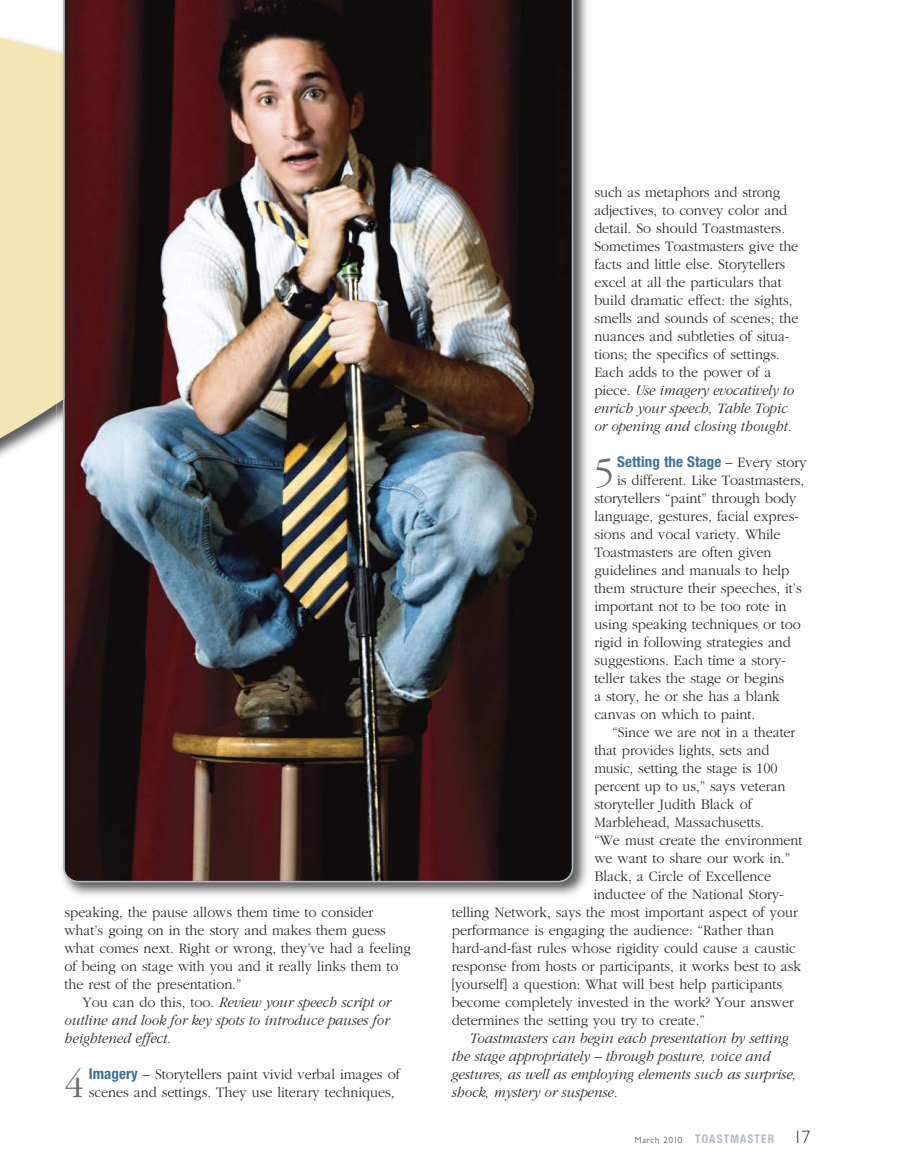
<style>
.page{position:relative;width:905px;height:1175px;background:#fff}
.page>*{position:absolute;margin:0;border:0;box-sizing:border-box;transform-origin:0 0}
.t1{font:300 40.8px "ITC Garamond Std";color:#6d6e71;scale:.95 1}
.t2{font:300 15px/18px "ITC Garamond Std";color:#272627;scale:.95 1}
.t3{font:italic 300 15px/18px "ITC Garamond Std";color:#272627;text-align:justify;scale:.95 1}
.t4{font:700 condensed 15px "Helvetica Neue LT Std";letter-spacing:.005em;color:#3f7099}
.t5{font:700 condensed 12px "Helvetica Neue LT Std";letter-spacing:.1em;color:#b4bbc7;scale:.95 1}
.s1{font-style:normal}
.s2{font-family:"Helvetica Neue LT Std";font-weight:700;font-stretch:condensed;color:#3f7099}
.s3{font-style:italic}
.s4{font-family:"ITC Garamond Std";font-weight:300;font-stretch:normal;color:#272627}
.s5{font-family:"Gill Sans";font-weight:300;font-stretch:normal;font-size:9px;color:#272627}
.s6{font-family:"Gill Sans";font-weight:300;font-stretch:normal;font-size:18px;color:#272627}
</style>
<div class="page">
<svg style="left:0;top:37px;width:57px;height:420px;background:#f0e3b7"></svg>
<img style="left:62px;top:459px;width:525px;height:437px">
<img style="left:573px;top:0;width:14px;height:459px">
<div style="left:57px;top:53px;width:6px;height:351px;background:#f0e3b2"></div>
<img style="left:63px;top:0;width:510px;height:882px">
<p class="t2" style="left:65px;top:904px;width:366px">speaking, the pause allows them time to consider what’s going on in the story and makes them guess what comes next. Right or wrong, they’ve had a feeling of being on stage with you and it really links them to the rest of the presentation.”</p>
<p class="t3" style="left:65px;top:994px;width:345px;text-indent:18px"><span class="s1">You can do this, too.</span> Review your speech script or outline and look for key spots to introduce pauses for heightened effect.</p>
<h1 class="t1" style="left:65px;top:1069px;width:22px">4</h1>
<p class="t2" style="left:89px;top:1066px;width:329px"><span class="s2">Imagery</span> – Storytellers paint vivid verbal images of scenes and settings. They use literary techniques,</p>
<p class="t2" style="left:594px;top:184px;width:216px">such as metaphors and strong adjectives, to convey color and detail. So should Toastmasters.<br>Sometimes Toast masters give the facts and little else. Storytellers excel at all the particulars that build dramatic effect: the sights, smells and sounds of scenes; the nuances and subtleties of situa&shy;tions; the specifics of settings.<br>Each adds to the power of a piece. <span class="s3">Use imagery evocatively to enrich your speech, Table Topic or opening and closing thought.</span></p>
<h1 class="t1" style="left:594px;top:457px;width:22px">5</h1>
<p class="t4" style="left:617px;top:456px;width:191px">Setting the Stage <span class="s4">– Every story</span></p>
<p class="t2" style="left:594px;top:472px;width:222px;text-indent:23px">is different. Like Toastmasters, storytellers “paint” through body language, gestures, facial expres&shy;sions and vocal variety. While<br>Toastmasters are often given guidelines and manuals to help them structure their speeches, it’s important not to be too rote in using speaking techniques or too rigid in following strategies and suggestions. Each time a story&shy;teller takes the stage or begins<br>a story, he or she has a blank canvas on which to paint.</p>
<p class="t2" style="left:612px;top:724px;width:194px">“Since we are not in a theater</p>
<p class="t2" style="left:594px;top:742px;width:186px">that provides lights, sets and</p>
<p class="t2" style="left:594px;top:760px;width:194px">music, setting the stage is 100</p>
<p class="t2" style="left:594px;top:778px;width:203px">percent up to us,” says veteran</p>
<p class="t2" style="left:594px;top:796px;width:167px">storyteller Judith Black of</p>
<p class="t2" style="left:594px;top:814px;width:180px">Marblehead, Massachu setts.</p>
<p class="t2" style="left:594px;top:832px;width:221px">“We must create the environment</p>
<p class="t2" style="left:594px;top:850px;width:208px">we want to share our work in.”</p>
<p class="t2" style="left:594px;top:868px;width:188px">Black, a Circle of Excellence</p>
<p class="t2" style="left:593px;top:886px;width:202px">inductee of the National Story -</p>
<p class="t2" style="left:452px;top:904px;width:366px">telling Network, says the most important aspect of your</p>
<p class="t2" style="left:452px;top:922px;width:341px">performance is engaging the audience: “Rather than</p>
<p class="t2" style="left:452px;top:940px;width:363px">hard-and-fast rules whose rigidity could cause a caustic</p>
<p class="t2" style="left:452px;top:958px;width:369px">response from hosts or participants, it works best to ask</p>
<p class="t2" style="left:452px;top:976px;width:349px">[yourself] a question: What will best help participants</p>
<p class="t2" style="left:452px;top:994px;width:362px">become completely invested in the work? Your answer</p>
<p class="t2" style="left:452px;top:1012px;width:268px">determines the setting you try to create.”</p>
<p class="t3" style="left:452px;top:1030px;width:364px;text-align:left;text-indent:18px">Toastmasters can begin each presentation by setting the stage appropriately – through posture, voice and gestures, as well as employing elements such as surprise, shock, mystery or suspense.</p>
<p class="t5" style="left:635px;top:1134px;width:186px"><span class="s5">March 2010</span> TOASTMASTER <span class="s6">17</span></p>
</div>
